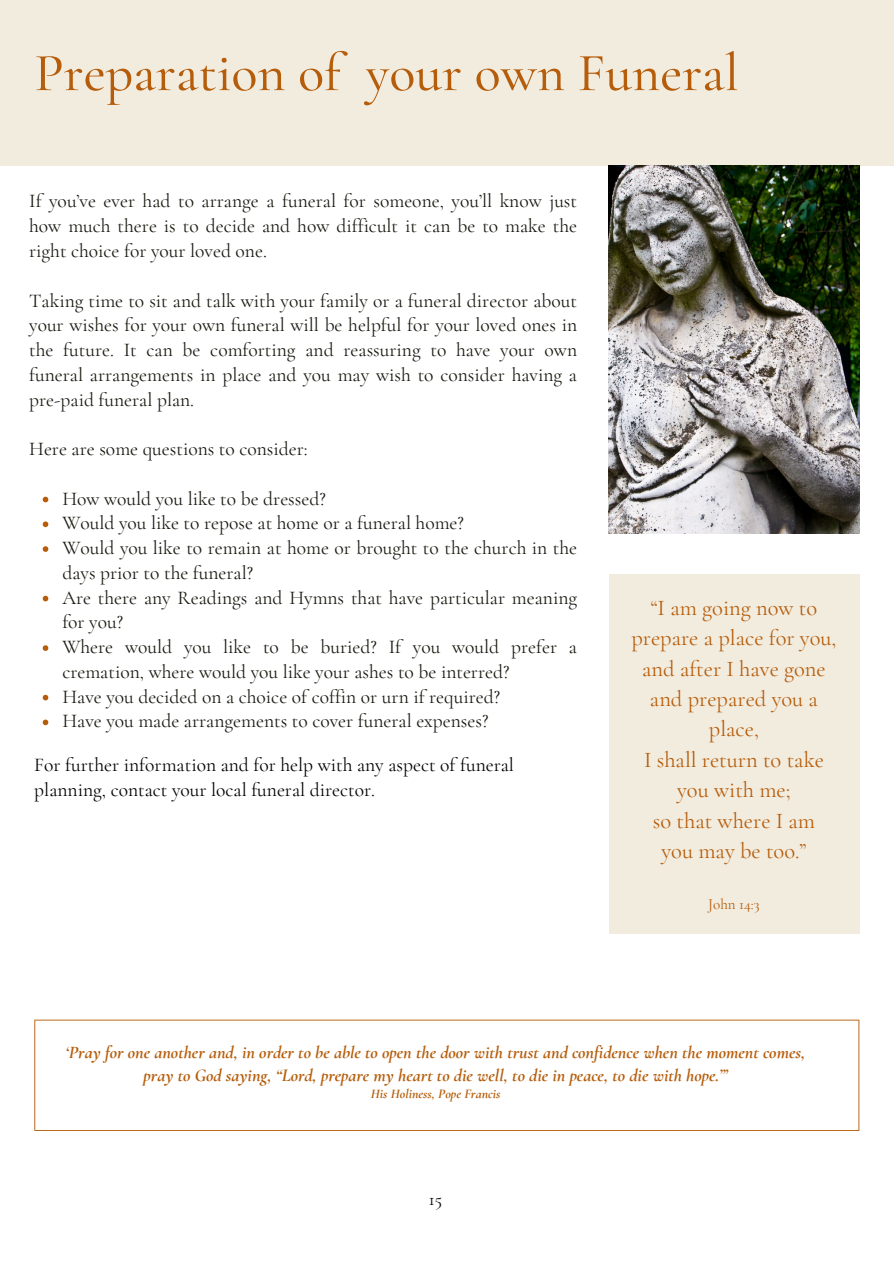
<style>
.page{position:relative;width:894px;height:1264px;background:#fff}
.page>*{position:absolute;margin:0;border:0;box-sizing:border-box;transform-origin:0 0}
.t1{font:500 54px "Cormorant Garamond";color:#b65d0b}
.t2{font:22.5px/30.3px "Cormorant Garamond";color:#b65d0b;text-align:center}
.t3{font:19.5px/24.8px "Cormorant Garamond";color:#171a0f}
.t4{font:19.5px/24.8px "Cormorant Garamond";color:#000}
.t5{font:italic 700 18px/22.5px "Cormorant Garamond";color:#b65d0b;text-align:center}
.t6{font:18px "Cormorant Garamond";color:#000}
.t7{font:15px "Cormorant Garamond";color:#b65d0b}
.t8{font:italic 700 13.5px "Cormorant Garamond";color:#b65d0b}
</style>
<div class="page">
<div style="left:0;top:0;width:893px;height:166px;background:#f2ecdf"></div>
<img style="left:608px;top:166px;width:251px;height:367px">
<svg style="left:43px;top:496px;width:5px;height:6px"></svg>
<svg style="left:43px;top:521px;width:5px;height:6px"></svg>
<svg style="left:43px;top:546px;width:5px;height:6px"></svg>
<svg style="left:43px;top:595px;width:5px;height:6px"></svg>
<svg style="left:43px;top:645px;width:5px;height:6px"></svg>
<svg style="left:43px;top:694px;width:5px;height:6px"></svg>
<svg style="left:43px;top:719px;width:5px;height:6px"></svg>
<div style="left:608px;top:574px;width:251px;height:359px;background:#f2ecdf"></div>
<svg style="left:34px;top:1019px;width:825px;height:111px"></svg>
<h1 class="t1" style="left:34px;top:40px;width:705px">Preparation of your own Funeral</h1>
<h4 class="t3" style="left:29px;top:189px;width:549px;text-align:justify">If you’ve ever had to arrange a funeral for someone, you’ll know just how much there is to decide and how difficult it can be to make the right choice for your loved one.</h4>
<h4 class="t3" style="left:29px;top:288px;width:549px;text-align:justify">Taking time to sit and talk with your family or a funeral director about your wishes for your own funeral will be helpful for your loved ones in the future. It can be comforting and reassuring to have your own funeral arrangements in place and you may wish to consider having a pre-paid funeral plan.</h4>
<h4 class="t3" style="left:29px;top:436px;width:280px">Here are some questions to consider:</h4>
<p class="t3" style="left:62px;top:486px;width:265px">How would you like to be dressed?</p>
<p class="t3" style="left:62px;top:511px;width:403px">Would you like to repose at home or a funeral home?</p>
<p class="t3" style="left:62px;top:535px;width:516px">Would you like to remain at home or brought to the church in the days prior to the funeral?</p>
<p class="t3" style="left:62px;top:585px;width:516px">Are there any Readings and Hymns that have particular meaning for you?</p>
<p class="t3" style="left:62px;top:634px;width:516px">Where would you like to be buried? If you would prefer a cremation, where would you like your ashes to be interred?</p>
<p class="t3" style="left:62px;top:684px;width:439px">Have you decided on a choice of coffin or urn if required?</p>
<p class="t3" style="left:62px;top:709px;width:427px">Have you made arrangements to cover funeral expenses?</p>
<h2 class="t4" style="left:34px;top:752px;width:481px">For further information and for help with any aspect of funeral planning, contact your local funeral director.</h2>
<h4 class="t2" style="left:631px;top:592px;width:207px">“I am going now to prepare a place for you, and after I have gone and prepared you a place,<br>I shall return to take you with me;<br>so that where I am<br>you may be too.”</h4>
<h3 class="t7" style="left:708px;top:894px;width:53px">John 14:3</h3>
<p class="t5" style="left:66px;top:1041px;width:740px">‘Pray for one another and, in order to be able to open the door with trust and confidence when the moment comes, pray to God saying, “Lord, prepare my heart to die well, to die in peace, to die with hope.”’</p>
<p class="t8" style="left:371px;top:1085px;width:131px">His Holiness, Pope Francis</p>
<p class="t6" style="left:429px;top:1188px;width:15px">15</p>
</div>
